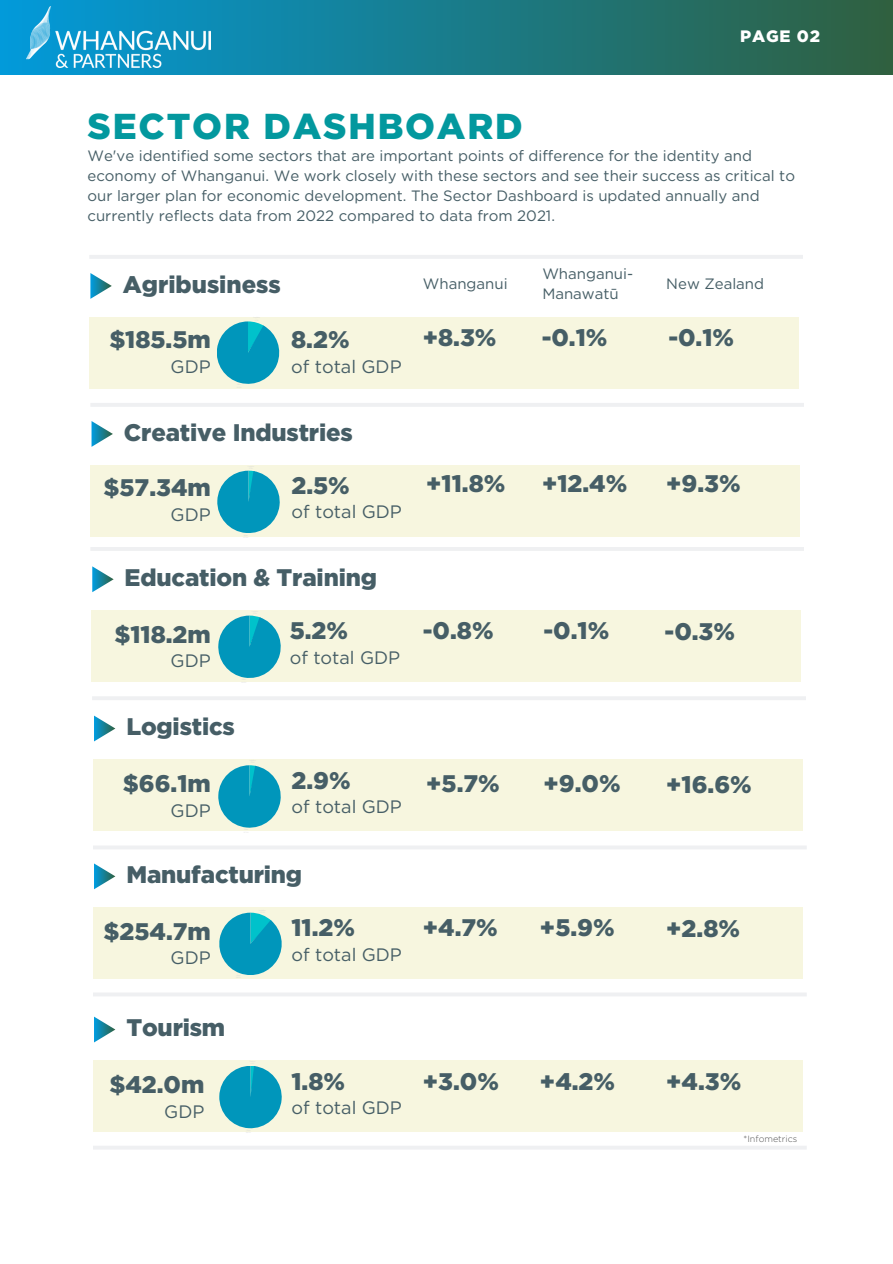
<style>
.page{position:relative;width:893px;height:1264px;background:#fff}
.page>*{position:absolute;margin:0;border:0;box-sizing:border-box;transform-origin:0 0}
.t1{font:900 36px "Gotham";letter-spacing:.05em;color:#03989e}
.t2{font:900 24px "Gotham";letter-spacing:-.005em;color:#465e66}
.t3{font:18px "Gotham";color:#465e66}
.t4{font:900 16.5px "Gotham";letter-spacing:.05em;color:#fff}
.t5{font:15px/20.2px "Gotham";color:#465e66}
.t6{font:300 9px "Gotham";color:#545454}
</style>
<div class="page">
<div style="left:0;top:0;width:892px;height:75px;background:linear-gradient(to right,#029ada,#30603f)"></div>
<img style="left:26px;top:6px;width:185px;height:61px">
<hr style="left:89px;top:255px;width:714px;height:4px;background:#eff0f2">
<svg style="left:90px;top:273px;width:22px;height:26px"></svg>
<div style="left:89px;top:317px;width:709px;height:71px;background:#f7f6df"></div>
<svg style="left:217px;top:321px;width:62px;height:63px"></svg>
<hr style="left:91px;top:403px;width:713px;height:4px;background:#eff0f2">
<svg style="left:91px;top:421px;width:22px;height:26px"></svg>
<div style="left:90px;top:464px;width:709px;height:72px;background:#f7f6df"></div>
<svg style="left:217px;top:470px;width:63px;height:63px"></svg>
<div style="left:93px;top:907px;width:709px;height:71px;background:#f7f6df"></div>
<hr style="left:93px;top:993px;width:713px;height:3px;background:#eff0f2">
<svg style="left:92px;top:566px;width:22px;height:26px"></svg>
<div style="left:91px;top:610px;width:709px;height:72px;background:#f7f6df"></div>
<svg style="left:218px;top:615px;width:63px;height:63px"></svg>
<hr style="left:91px;top:547px;width:713px;height:4px;background:#eff0f2">
<svg style="left:94px;top:715px;width:21px;height:26px"></svg>
<div style="left:93px;top:759px;width:709px;height:72px;background:#f7f6df"></div>
<svg style="left:218px;top:765px;width:63px;height:62px"></svg>
<hr style="left:92px;top:696px;width:714px;height:4px;background:#eff0f2">
<svg style="left:94px;top:863px;width:21px;height:26px"></svg>
<svg style="left:219px;top:912px;width:63px;height:63px"></svg>
<hr style="left:93px;top:846px;width:713px;height:3px;background:#eff0f2">
<div style="left:93px;top:1060px;width:709px;height:72px;background:#f7f6df"></div>
<hr style="left:93px;top:1146px;width:713px;height:3px;background:#eff0f2">
<svg style="left:94px;top:1016px;width:21px;height:26px"></svg>
<svg style="left:219px;top:1066px;width:63px;height:62px"></svg>
<p class="t1" style="left:87px;top:104px;width:436px">SECTOR DASHBOARD</p>
<p class="t4" style="left:740px;top:26px;width:81px">PAGE 02</p>
<p class="t5" style="left:87px;top:145px;width:709px">We've identified some sectors that are important points of difference for the identity and economy of Whanganui. We work closely with these sectors and see their success as critical to our larger plan for economic development. The Sector Dashboard is updated annually and currently reflects data from 2022 compared to data from 2021.</p>
<p class="t2" style="left:123px;top:269px;width:160px">Agribusiness</p>
<p class="t5" style="left:423px;top:273px;width:86px">Whanganui</p>
<p class="t5" style="left:542px;top:263px;width:92px">Whanganui-<br>Manawatū</p>
<p class="t5" style="left:666px;top:273px;width:99px">New Zealand</p>
<p class="t2" style="left:109px;top:325px;width:103px">$185.5m</p>
<p class="t3" style="left:171px;top:356px;width:42px">GDP</p>
<p class="t2" style="left:423px;top:323px;width:75px">+8.3%</p>
<p class="t2" style="left:541px;top:323px;width:67px">-0.1%</p>
<p class="t2" style="left:668px;top:323px;width:67px">-0.1%</p>
<p class="t2" style="left:291px;top:325px;width:60px">8.2%</p>
<p class="t3" style="left:291px;top:356px;width:112px">of total GDP</p>
<p class="t2" style="left:124px;top:417px;width:230px">Creative Industries</p>
<p class="t2" style="left:103px;top:473px;width:109px">$57.34m</p>
<p class="t3" style="left:171px;top:503px;width:42px">GDP</p>
<p class="t2" style="left:291px;top:470px;width:60px">2.5%</p>
<p class="t2" style="left:426px;top:468px;width:81px">+11.8%</p>
<p class="t2" style="left:542px;top:468px;width:87px">+12.4%</p>
<p class="t2" style="left:666px;top:468px;width:76px">+9.3%</p>
<p class="t3" style="left:291px;top:501px;width:112px">of total GDP</p>
<p class="t2" style="left:125px;top:563px;width:254px">Education &amp; Training</p>
<p class="t2" style="left:114px;top:619px;width:98px">$118.2m</p>
<p class="t3" style="left:171px;top:650px;width:42px">GDP</p>
<p class="t2" style="left:126px;top:712px;width:110px">Logistics</p>
<p class="t2" style="left:123px;top:768px;width:89px">$66.1m</p>
<p class="t3" style="left:171px;top:799px;width:42px">GDP</p>
<p class="t2" style="left:290px;top:616px;width:60px">5.2%</p>
<p class="t2" style="left:423px;top:616px;width:72px">-0.8%</p>
<p class="t2" style="left:543px;top:616px;width:67px">-0.1%</p>
<p class="t2" style="left:664px;top:617px;width:72px">-0.3%</p>
<p class="t3" style="left:290px;top:647px;width:112px">of total GDP</p>
<p class="t2" style="left:291px;top:765px;width:61px">2.9%</p>
<p class="t2" style="left:426px;top:768px;width:75px">+5.7%</p>
<p class="t2" style="left:543px;top:768px;width:79px">+9.0%</p>
<p class="t2" style="left:666px;top:769px;width:87px">+16.6%</p>
<p class="t3" style="left:291px;top:796px;width:112px">of total GDP</p>
<p class="t2" style="left:126px;top:860px;width:177px">Manufacturing</p>
<p class="t2" style="left:103px;top:916px;width:109px">$254.7m</p>
<p class="t3" style="left:171px;top:947px;width:42px">GDP</p>
<p class="t2" style="left:126px;top:1013px;width:100px">Tourism</p>
<p class="t2" style="left:109px;top:1069px;width:97px">$42.0m</p>
<p class="t3" style="left:164px;top:1100px;width:42px">GDP</p>
<p class="t2" style="left:291px;top:913px;width:65px">11.2%</p>
<p class="t2" style="left:423px;top:913px;width:76px">+4.7%</p>
<p class="t2" style="left:540px;top:913px;width:76px">+5.9%</p>
<p class="t2" style="left:666px;top:914px;width:75px">+2.8%</p>
<p class="t3" style="left:291px;top:944px;width:112px">of total GDP</p>
<p class="t2" style="left:291px;top:1066px;width:55px">1.8%</p>
<p class="t2" style="left:423px;top:1066px;width:78px">+3.0%</p>
<p class="t2" style="left:540px;top:1066px;width:77px">+4.2%</p>
<p class="t2" style="left:666px;top:1067px;width:77px">+4.3%</p>
<p class="t3" style="left:291px;top:1097px;width:112px">of total GDP</p>
<p class="t6" style="left:743px;top:1133px;width:55px">*Infometrics</p>
</div>
